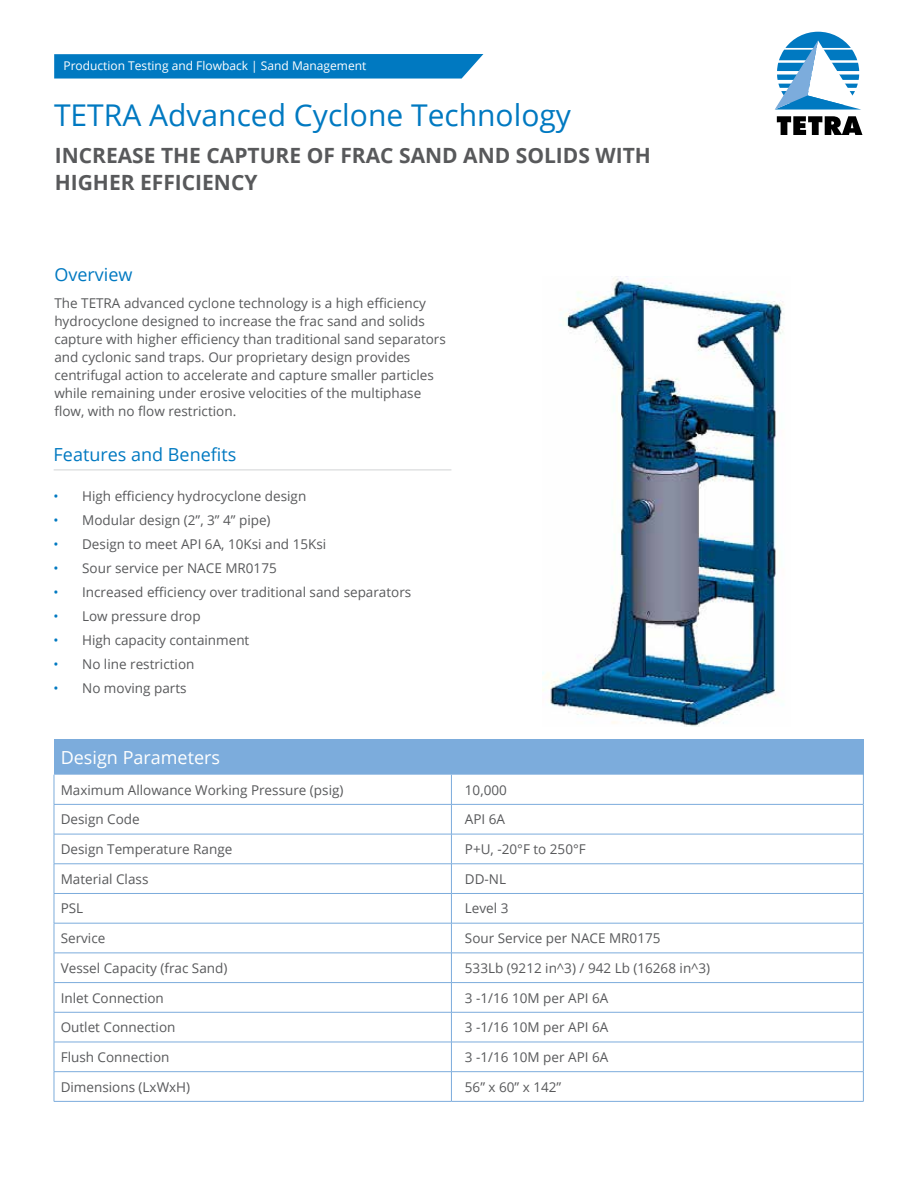
<style>
.page{position:relative;width:918px;height:1188px;background:#fff}
.page>*{position:absolute;margin:0;border:0;box-sizing:border-box;transform-origin:0 0}
.t1{font:30px "Open Sans";color:#0079c1}
.t2{font:700 21px/27px "Open Sans";color:#58595b}
.t3{font:18px "Open Sans";color:#0079c1}
.t4{font:18px "Open Sans";color:#fff}
.t5{font:13.5px/18px "Open Sans";color:#58595b}
.t6{font:12px "Open Sans";color:#fff}
.s1{color:#0079c1}
</style>
<div class="page">
<svg style="left:54px;top:54px;width:429px;height:25px;background:#0b7fc3"></svg>
<svg style="left:777px;top:116px;width:85px;height:19px"></svg>
<svg style="left:775px;top:32px;width:86px;height:78px"></svg>
<img style="left:543px;top:276px;width:241px;height:450px">
<hr style="left:54px;top:470px;width:397px;height:1px;background:#d1d3d4">
<div style="left:54px;top:739px;width:809px;height:36px;background:#7cacdc"></div>
<svg style="left:55px;top:775px;width:808px;height:326px"></svg>
<hr style="left:863px;top:739px;width:1px;height:36px;background:#7cacdc">
<hr style="left:54px;top:804px;width:397px;height:1px;background:#7cacdc">
<svg style="left:54px;top:775px;width:1px;height:59px"></svg>
<hr style="left:451px;top:804px;width:413px;height:1px;background:#7cacdc">
<svg style="left:451px;top:775px;width:1px;height:59px"></svg>
<svg style="left:863px;top:775px;width:1px;height:59px"></svg>
<hr style="left:54px;top:834px;width:397px;height:1px;background:#7cacdc">
<hr style="left:54px;top:834px;width:1px;height:30px;background:#7cacdc">
<hr style="left:451px;top:834px;width:413px;height:1px;background:#7cacdc">
<hr style="left:451px;top:834px;width:1px;height:30px;background:#7cacdc">
<hr style="left:863px;top:834px;width:1px;height:30px;background:#7cacdc">
<hr style="left:54px;top:864px;width:397px;height:1px;background:#7cacdc">
<hr style="left:451px;top:864px;width:413px;height:1px;background:#7cacdc">
<hr style="left:54px;top:893px;width:397px;height:1px;background:#7cacdc">
<svg style="left:54px;top:864px;width:1px;height:59px"></svg>
<hr style="left:451px;top:893px;width:413px;height:1px;background:#7cacdc">
<svg style="left:451px;top:865px;width:1px;height:58px"></svg>
<svg style="left:863px;top:864px;width:1px;height:59px"></svg>
<hr style="left:54px;top:923px;width:397px;height:1px;background:#7cacdc">
<hr style="left:54px;top:923px;width:1px;height:30px;background:#7cacdc">
<hr style="left:451px;top:923px;width:413px;height:1px;background:#7cacdc">
<hr style="left:451px;top:923px;width:1px;height:30px;background:#7cacdc">
<hr style="left:863px;top:923px;width:1px;height:30px;background:#7cacdc">
<hr style="left:54px;top:953px;width:397px;height:1px;background:#7cacdc">
<hr style="left:451px;top:953px;width:413px;height:1px;background:#7cacdc">
<hr style="left:54px;top:982px;width:397px;height:1px;background:#7cacdc">
<svg style="left:54px;top:953px;width:1px;height:59px"></svg>
<hr style="left:451px;top:982px;width:413px;height:1px;background:#7cacdc">
<svg style="left:451px;top:954px;width:1px;height:58px"></svg>
<svg style="left:863px;top:953px;width:1px;height:59px"></svg>
<hr style="left:54px;top:1012px;width:397px;height:1px;background:#7cacdc">
<hr style="left:54px;top:1012px;width:1px;height:30px;background:#7cacdc">
<hr style="left:451px;top:1012px;width:413px;height:1px;background:#7cacdc">
<hr style="left:451px;top:1012px;width:1px;height:30px;background:#7cacdc">
<hr style="left:863px;top:1012px;width:1px;height:30px;background:#7cacdc">
<hr style="left:54px;top:1042px;width:397px;height:1px;background:#7cacdc">
<hr style="left:451px;top:1042px;width:413px;height:1px;background:#7cacdc">
<hr style="left:54px;top:1071px;width:397px;height:1px;background:#7cacdc">
<svg style="left:54px;top:1042px;width:1px;height:59px"></svg>
<hr style="left:451px;top:1071px;width:413px;height:1px;background:#7cacdc">
<svg style="left:451px;top:1042px;width:1px;height:59px"></svg>
<svg style="left:863px;top:1042px;width:1px;height:59px"></svg>
<hr style="left:54px;top:1101px;width:397px;height:1px;background:#7cacdc">
<hr style="left:451px;top:1101px;width:413px;height:1px;background:#7cacdc">
<p class="t6" style="left:63px;top:58px;width:304px">Production Testing and Flowback | Sand Management</p>
<h1 class="t1" style="left:54px;top:94px;width:519px">TETRA Advanced Cyclone Technology</h1>
<h2 class="t2" style="left:55px;top:141px;width:598px">INCREASE THE CAPTURE OF FRAC SAND AND SOLIDS WITH<br>HIGHER EFFICIENCY</h2>
<h3 class="t3" style="left:54px;top:262px;width:80px">Overview</h3>
<p class="t5" style="left:54px;top:294px;width:393px">The TETRA advanced cyclone technology is a high efficiency hydrocyclone designed to increase the frac sand and solids capture with higher efficiency than traditional sand separators and cyclonic sand traps. Our proprietary design provides centrifugal action to accelerate and capture smaller particles while remaining under erosive velocities of the multiphase flow, with no flow restriction.</p>
<h3 class="t3" style="left:54px;top:442px;width:184px">Features and Benefits</h3>
<p class="t5" style="left:54px;top:487px;width:254px"><span class="s1">•</span> High efficiency hydrocyclone design</p>
<p class="t5" style="left:54px;top:511px;width:218px"><span class="s1">•</span> Modular design (2”, 3” 4” pipe)</p>
<p class="t5" style="left:54px;top:535px;width:274px"><span class="s1">•</span> Design to meet API 6A, 10Ksi and 15Ksi</p>
<p class="t5" style="left:54px;top:559px;width:225px"><span class="s1">•</span> Sour service per NACE MR0175</p>
<p class="t5" style="left:54px;top:583px;width:359px"><span class="s1">•</span> Increased efficiency over traditional sand separators</p>
<p class="t5" style="left:54px;top:607px;width:149px"><span class="s1">•</span> Low pressure drop</p>
<p class="t5" style="left:54px;top:631px;width:197px"><span class="s1">•</span> High capacity containment</p>
<p class="t5" style="left:54px;top:655px;width:142px"><span class="s1">•</span> No line restriction</p>
<p class="t5" style="left:54px;top:679px;width:134px"><span class="s1">•</span> No moving parts</p>
<h3 class="t4" style="left:61px;top:745px;width:161px">Design Parameters</h3>
<p class="t5" style="left:61px;top:780px;width:284px">Maximum Allowance Working Pressure (psig)</p>
<p class="t5" style="left:465px;top:780px;width:43px">10,000</p>
<p class="t5" style="left:61px;top:810px;width:80px">Design Code</p>
<p class="t5" style="left:465px;top:810px;width:42px">API 6A</p>
<p class="t5" style="left:61px;top:840px;width:173px">Design Temperature Range</p>
<p class="t5" style="left:465px;top:840px;width:122px">P+U, -20°F to 250°F</p>
<p class="t5" style="left:61px;top:870px;width:89px">Material Class</p>
<p class="t5" style="left:465px;top:870px;width:43px">DD-NL</p>
<p class="t5" style="left:61px;top:899px;width:24px">PSL</p>
<p class="t5" style="left:465px;top:899px;width:45px">Level 3</p>
<p class="t5" style="left:61px;top:929px;width:46px">Service</p>
<p class="t5" style="left:465px;top:929px;width:197px">Sour Service per NACE MR0175</p>
<p class="t5" style="left:61px;top:959px;width:168px">Vessel Capacity (frac Sand)</p>
<p class="t5" style="left:465px;top:959px;width:247px">533Lb (9212 in^3) / 942 Lb (16268 in^3)</p>
<p class="t5" style="left:61px;top:988px;width:105px">Inlet Connection</p>
<p class="t5" style="left:465px;top:988px;width:145px">3 -1/16 10M per API 6A</p>
<p class="t5" style="left:61px;top:1018px;width:116px">Outlet Connection</p>
<p class="t5" style="left:465px;top:1018px;width:145px">3 -1/16 10M per API 6A</p>
<p class="t5" style="left:61px;top:1048px;width:110px">Flush Connection</p>
<p class="t5" style="left:465px;top:1048px;width:145px">3 -1/16 10M per API 6A</p>
<p class="t5" style="left:61px;top:1077px;width:131px">Dimensions (LxWxH)</p>
<p class="t5" style="left:465px;top:1077px;width:98px">56” x 60” x 142”</p>
</div>
